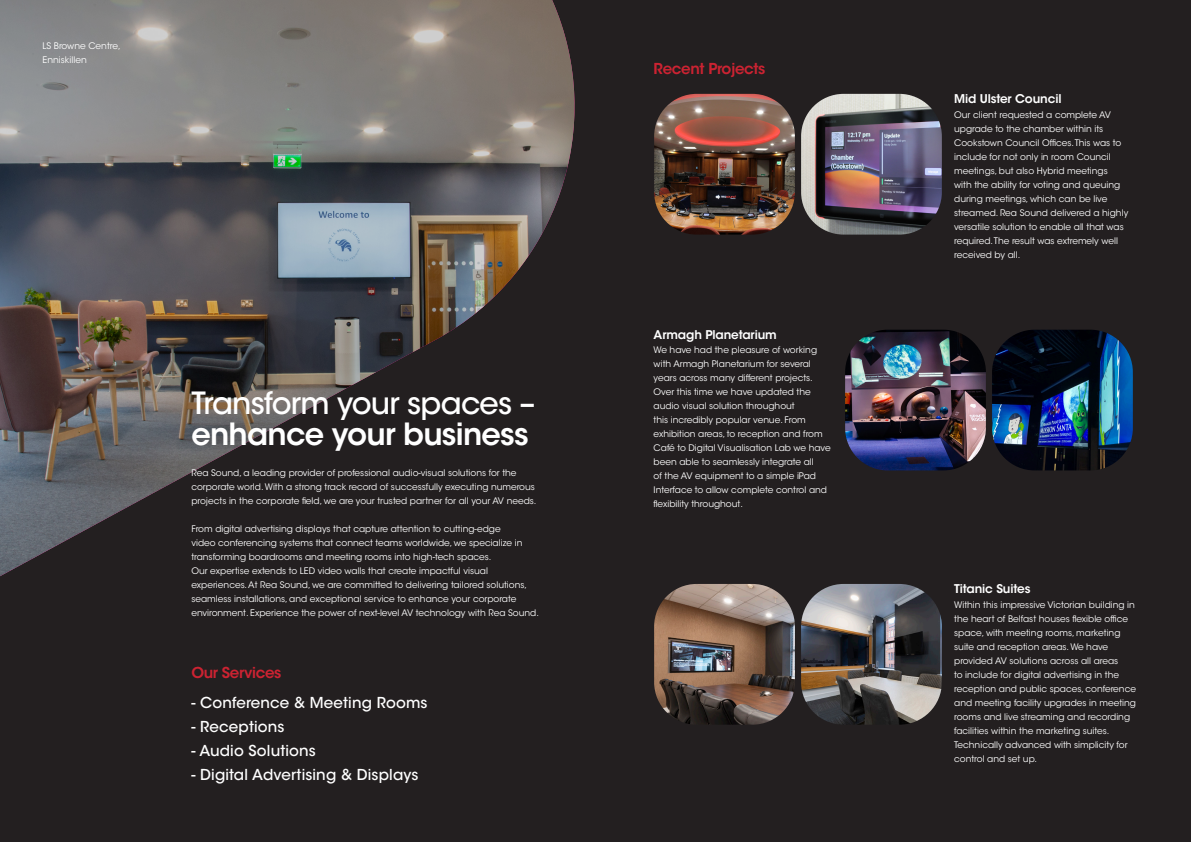
<style>
.page{position:relative;width:1191px;height:842px;background:#fff}
.page>*{position:absolute;margin:0;border:0;box-sizing:border-box;transform-origin:0 0}
.t1{font:500 30.4px/31.6px "ITC Avant Garde Std";letter-spacing:-.025em;color:#fff}
.t2{font:500 15px "ITC Avant Garde Std";letter-spacing:.01em;color:#fff}
.t3{font:600 15px "ITC Avant Garde Std";letter-spacing:-.025em;color:#cc2332}
.t4{font:600 12px "ITC Avant Garde Std";letter-spacing:-.01em;color:#fff}
.t5{font:9px/14px "ITC Avant Garde Std";color:#fff}
.s1{font-weight:600}
</style>
<div class="page">
<div style="left:595px;top:0;width:596px;height:842px;background:#231f20"></div>
<div style="left:0;top:0;width:595px;height:842px;background:#231f20"></div>
<svg style="left:0;top:0;width:575px;height:577px"></svg>
<img style="left:654px;top:94px;width:141px;height:141px">
<img style="left:654px;top:584px;width:141px;height:141px">
<img style="left:845px;top:330px;width:141px;height:140px">
<img style="left:801px;top:94px;width:141px;height:141px">
<img style="left:801px;top:584px;width:141px;height:141px">
<img style="left:992px;top:330px;width:140px;height:140px">
<p class="t5" style="left:43px;top:39px;width:80px">LS Browne Centre,</p>
<p class="t5" style="left:43px;top:53px;width:46px">Enniskillen</p>
<p class="t1" style="left:191px;top:387px;width:345px">Transform your spaces – <span class="s1">enhance your business</span></p>
<p class="t5" style="left:191px;top:466px;width:346px">Rea Sound, a leading provider of professional audio-visual solutions for the corporate world. With a strong track record of successfully executing numerous projects in the corporate field, we are your trusted partner for all your AV needs.</p>
<p class="t5" style="left:191px;top:522px;width:332px">From digital advertising displays that capture attention to cutting-edge video conferencing systems that connect teams worldwide, we specialize in transforming boardrooms and meeting rooms into high-tech spaces.</p>
<p class="t5" style="left:191px;top:564px;width:349px">Our expertise extends to LED video walls that create impactful visual experiences. At Rea Sound, we are committed to delivering tailored solutions, seamless installations, and exceptional service to enhance your corporate environment. Experience the power of next-level AV technology with Rea Sound.</p>
<p class="t3" style="left:191px;top:663px;width:92px">Our Services</p>
<p class="t2" style="left:191px;top:693px;width:238px">- Conference &amp; Meeting Rooms</p>
<p class="t2" style="left:191px;top:717px;width:95px">- Receptions</p>
<p class="t2" style="left:191px;top:741px;width:126px">- Audio Solutions</p>
<p class="t2" style="left:191px;top:765px;width:228px">- Digital Advertising &amp; Displays</p>
<p class="t3" style="left:653px;top:59px;width:113px">Recent Projects</p>
<p class="t4" style="left:653px;top:327px;width:125px">Armagh Planetarium</p>
<p class="t5" style="left:653px;top:343px;width:179px">We have had the pleasure of working with Armagh Planetarium for several years across many different projects.<br>Over this time we have updated the audio visual solution throughout<br>this incredibly popular venue. From exhibition areas, to reception and from Café to Digital Visualisation Lab we have been able to seamlessly integrate all<br>of the AV equipment to a simple iPad Interface to allow complete control and flexibility throughout.</p>
<p class="t4" style="left:954px;top:91px;width:109px">Mid Ulster Council</p>
<p class="t5" style="left:954px;top:108px;width:176px">Our client requested a complete AV upgrade to the chamber within its Cookstown Council Offices. This was to include for not only in room Council meetings, but also Hybrid meetings<br>with the ability for voting and queuing during meetings, which can be live streamed. Rea Sound delivered a highly versatile solution to enable all that was required. The result was extremely well received by all.</p>
<p class="t4" style="left:954px;top:581px;width:78px">Titanic Suites</p>
<p class="t5" style="left:954px;top:598px;width:183px">Within this impressive Victorian building in the heart of Belfast houses flexible office space, with meeting rooms, marketing suite and reception areas. We have provided AV solutions across all areas<br>to include for digital advertising in the reception and public spaces, conference and meeting facility upgrades in meeting rooms and live streaming and recording facilities within the marketing suites.<br>Technically advanced with simplicity for control and set up.</p>
</div>
